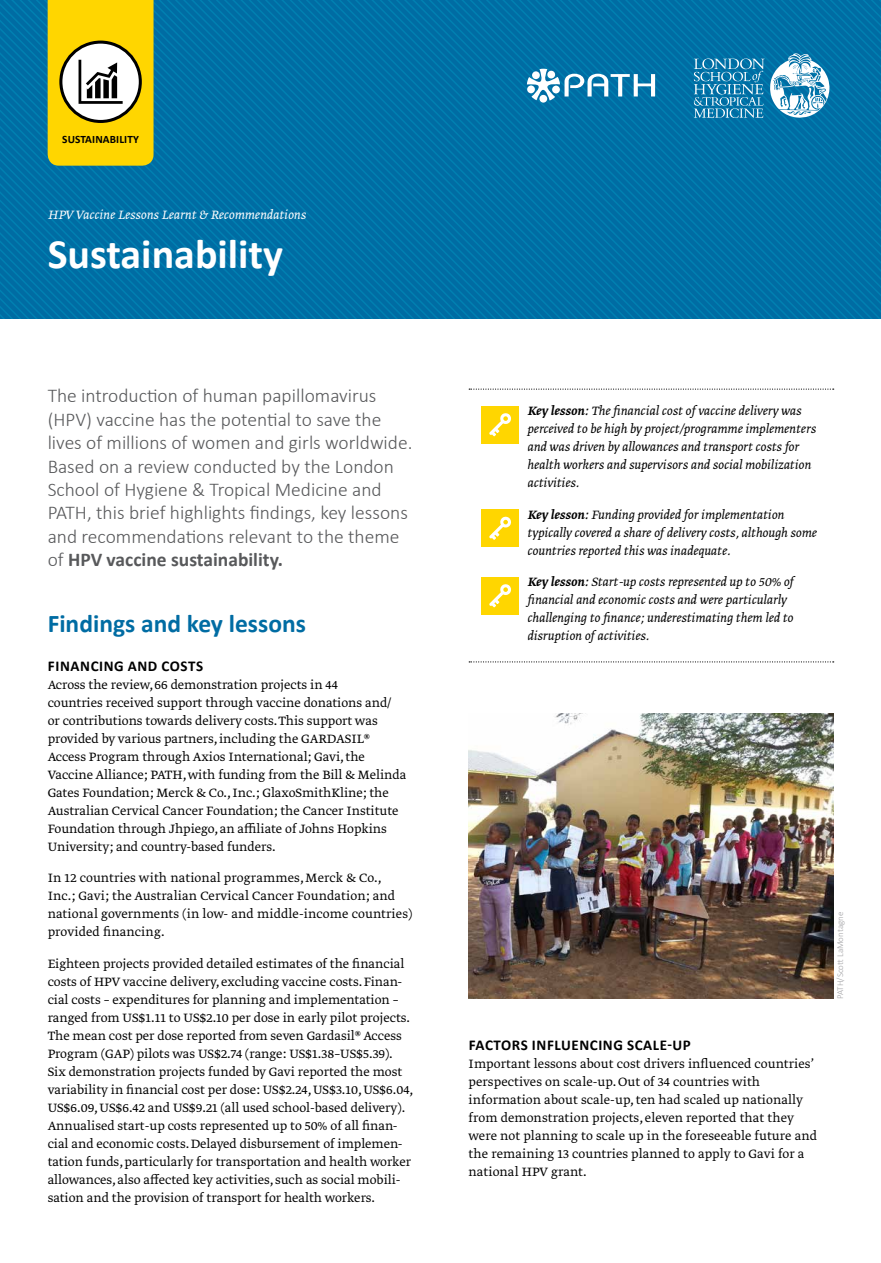
<style>
.page{position:relative;width:881px;height:1263px;background:#fff}
.page>*{position:absolute;margin:0;border:0;box-sizing:border-box;transform-origin:0 0}
.t1{font:700 42px "Calibri";color:#fff}
.t2{font:700 25.5px "Calibri";color:#006ca3}
.t3{font:300 19.5px/23.4px "Calibri";color:#58595b}
.t4{font:700 15px "Calibri";letter-spacing:.04em;color:#000}
.t5{font:300 14.25px/18px "Greta Text Pro";color:#000}
.t6{font:italic 300 14.25px/18px "Greta Text Pro";color:#000}
.t7{font:italic 300 14.25px "Greta Text Pro";color:#fff}
.t8{font:700 11.25px "Calibri";letter-spacing:.01em;color:#000}
.t9{font:300 9px "Calibri";color:#a1a1a4}
.s1{font-weight:700}
.s2{font-weight:500}
</style>
<div class="page">
<svg style="left:154px;top:0;width:9px;height:319px;background:#0070a6"></svg>
<svg style="left:163px;top:0;width:8px;height:319px;background:#0070a6"></svg>
<svg style="left:171px;top:0;width:8px;height:319px;background:#0070a6"></svg>
<svg style="left:179px;top:0;width:8px;height:319px;background:#0070a6"></svg>
<svg style="left:187px;top:0;width:8px;height:319px;background:#0070a6"></svg>
<svg style="left:195px;top:0;width:8px;height:319px;background:#0070a6"></svg>
<svg style="left:203px;top:0;width:9px;height:319px;background:#0070a6"></svg>
<svg style="left:212px;top:0;width:8px;height:319px;background:#0070a6"></svg>
<svg style="left:220px;top:0;width:8px;height:319px;background:#0070a6"></svg>
<svg style="left:228px;top:0;width:8px;height:319px;background:#0070a6"></svg>
<svg style="left:236px;top:0;width:8px;height:319px;background:#0070a6"></svg>
<svg style="left:244px;top:0;width:9px;height:319px;background:#0070a6"></svg>
<svg style="left:253px;top:0;width:8px;height:319px;background:#0070a6"></svg>
<svg style="left:261px;top:0;width:8px;height:319px;background:#0070a6"></svg>
<svg style="left:269px;top:0;width:8px;height:319px;background:#0070a6"></svg>
<svg style="left:277px;top:0;width:8px;height:319px;background:#0070a6"></svg>
<svg style="left:285px;top:0;width:8px;height:319px;background:#0070a6"></svg>
<svg style="left:293px;top:0;width:9px;height:319px;background:#0070a6"></svg>
<svg style="left:302px;top:0;width:8px;height:319px;background:#0070a6"></svg>
<svg style="left:310px;top:0;width:8px;height:319px;background:#0070a6"></svg>
<svg style="left:318px;top:0;width:8px;height:319px;background:#0070a6"></svg>
<svg style="left:326px;top:0;width:8px;height:319px;background:#0070a6"></svg>
<svg style="left:334px;top:0;width:8px;height:319px;background:#0070a6"></svg>
<svg style="left:342px;top:0;width:9px;height:319px;background:#0070a6"></svg>
<svg style="left:351px;top:0;width:8px;height:319px;background:#0070a6"></svg>
<svg style="left:359px;top:0;width:8px;height:319px;background:#0070a6"></svg>
<svg style="left:367px;top:0;width:8px;height:319px;background:#0070a6"></svg>
<svg style="left:375px;top:0;width:8px;height:319px;background:#0070a6"></svg>
<svg style="left:383px;top:0;width:9px;height:319px;background:#0070a6"></svg>
<svg style="left:392px;top:0;width:8px;height:319px;background:#0070a6"></svg>
<svg style="left:400px;top:0;width:8px;height:319px;background:#0070a6"></svg>
<svg style="left:408px;top:0;width:8px;height:319px;background:#0070a6"></svg>
<svg style="left:416px;top:0;width:8px;height:319px;background:#0070a6"></svg>
<svg style="left:424px;top:0;width:8px;height:319px;background:#0070a6"></svg>
<svg style="left:432px;top:0;width:9px;height:319px;background:#0070a6"></svg>
<svg style="left:441px;top:0;width:8px;height:319px;background:#0070a6"></svg>
<svg style="left:449px;top:0;width:8px;height:319px;background:#0070a6"></svg>
<svg style="left:457px;top:0;width:8px;height:319px;background:#0070a6"></svg>
<svg style="left:465px;top:0;width:8px;height:319px;background:#0070a6"></svg>
<svg style="left:473px;top:0;width:9px;height:319px;background:#0070a6"></svg>
<svg style="left:482px;top:0;width:8px;height:319px;background:#0070a6"></svg>
<svg style="left:490px;top:0;width:8px;height:319px;background:#0070a6"></svg>
<svg style="left:498px;top:0;width:8px;height:319px;background:#0070a6"></svg>
<svg style="left:506px;top:0;width:8px;height:319px;background:#0070a6"></svg>
<svg style="left:514px;top:0;width:8px;height:319px;background:#0070a6"></svg>
<svg style="left:522px;top:0;width:9px;height:319px;background:#0070a6"></svg>
<svg style="left:531px;top:0;width:8px;height:319px;background:#0070a6"></svg>
<svg style="left:539px;top:0;width:8px;height:319px;background:#0071a6"></svg>
<svg style="left:547px;top:0;width:8px;height:319px;background:#0070a6"></svg>
<svg style="left:555px;top:0;width:8px;height:319px;background:#0070a6"></svg>
<svg style="left:563px;top:0;width:8px;height:319px;background:#0070a6"></svg>
<svg style="left:571px;top:0;width:9px;height:319px;background:#0070a6"></svg>
<svg style="left:580px;top:0;width:8px;height:319px;background:#0070a6"></svg>
<svg style="left:588px;top:0;width:8px;height:319px;background:#0070a6"></svg>
<svg style="left:596px;top:0;width:8px;height:319px;background:#0070a6"></svg>
<svg style="left:604px;top:0;width:8px;height:319px;background:#0070a6"></svg>
<svg style="left:612px;top:0;width:9px;height:319px;background:#0070a6"></svg>
<svg style="left:621px;top:0;width:8px;height:319px;background:#0070a6"></svg>
<svg style="left:629px;top:0;width:8px;height:319px;background:#0070a6"></svg>
<svg style="left:637px;top:0;width:8px;height:319px;background:#0070a6"></svg>
<svg style="left:645px;top:0;width:8px;height:319px;background:#0070a6"></svg>
<svg style="left:653px;top:0;width:8px;height:319px;background:#0272a7"></svg>
<svg style="left:661px;top:0;width:9px;height:319px;background:#0070a6"></svg>
<svg style="left:670px;top:0;width:8px;height:319px;background:#0070a6"></svg>
<svg style="left:678px;top:0;width:8px;height:319px;background:#0070a6"></svg>
<svg style="left:686px;top:0;width:7px;height:319px;background:#0070a6"></svg>
<svg style="left:693px;top:0;width:187px;height:319px;background:#0b77aa"></svg>
<svg style="left:526px;top:69px;width:128px;height:32px"></svg>
<svg style="left:469px;top:389px;width:364px;height:1px"></svg>
<svg style="left:469px;top:661px;width:364px;height:1px"></svg>
<div style="left:481px;top:406px;width:38px;height:38px;background:#ffd600"></div>
<svg style="left:489px;top:413px;width:22px;height:23px"></svg>
<div style="left:481px;top:509px;width:38px;height:38px;background:#ffd600"></div>
<svg style="left:489px;top:516px;width:22px;height:24px"></svg>
<div style="left:481px;top:577px;width:38px;height:38px;background:#ffd600"></div>
<svg style="left:489px;top:584px;width:22px;height:23px"></svg>
<img style="left:468px;top:713px;width:365px;height:286px">
<svg style="left:0;top:0;width:153px;height:319px;background:#52917f"></svg>
<p class="t8" style="left:62px;top:132px;width:78px">SUSTAINABILITY</p>
<p class="t7" style="left:48px;top:206px;width:260px">HPV Vaccine Lessons Learnt &amp; Recommendations</p>
<h1 class="t1" style="left:48px;top:227px;width:237px">Sustainability</h1>
<p class="t3" style="left:48px;top:384px;width:366px">The introduction of human papillomavirus (HPV) vaccine has the potential to save the lives of millions of women and girls worldwide.<br>Based on a review conducted by the London School of Hygiene &amp; Tropical Medicine and PATH, this brief highlights findings, key lessons and recommendations relevant to the theme of <span class="s1">HPV vaccine sustainability.</span></p>
<h2 class="t2" style="left:48px;top:607px;width:260px">Findings and key lessons</h2>
<p class="t4" style="left:48px;top:656px;width:157px">FINANCING AND COSTS</p>
<p class="t5" style="left:48px;top:676px;width:360px">Across the review, 66 demonstration projects in 44<br>countries received support through vaccine donations and/ or contributions towards delivery costs. This support was provided by various partners, including the GARDASIL® Access Program through Axios International; Gavi, the Vaccine Alliance; PATH, with funding from the Bill &amp; Melinda Gates Foundation; Merck &amp; Co., Inc.; GlaxoSmithKline; the Australian Cervical Cancer Foundation; the Cancer Institute Foundation through Jhpiego, an affiliate of Johns Hopkins University; and country-based funders.</p>
<p class="t5" style="left:48px;top:869px;width:366px">In 12 countries with national programmes, Merck &amp; Co., Inc.; Gavi; the Australian Cervical Cancer Foundation; and national governments (in low- and middle-income countries) provided financing.</p>
<p class="t5" style="left:48px;top:955px;width:367px">Eighteen projects provided detailed estimates of the financial costs of HPV vaccine delivery, excluding vaccine costs. Finan&shy;cial costs – expenditures for planning and implementation – ranged from US$1.11 to US$2.10 per dose in early pilot projects.<br>The mean cost per dose reported from seven Gardasil® Access Program (GAP) pilots was US$2.74 (range: US$1.38–US$5.39).<br>Six demonstration projects funded by Gavi reported the most variability in financial cost per dose: US$2.24, US$3.10, US$6.04, US$6.09, US$6.42 and US$9.21 (all used school-based delivery).<br>Annualised start-up costs represented up to 50% of all finan&shy;cial and economic costs. Delayed disbursement of implemen&shy;tation funds, particularly for transportation and health worker allowances, also affected key activities, such as social mobili&shy;sation and the provision of transport for health workers.</p>
<p class="t6" style="left:527px;top:402px;width:290px"><span class="s2">Key lesson:</span> The financial cost of vaccine delivery was perceived to be high by project/programme implementers and was driven by allowances and transport costs for health workers and supervisors and social mobilization activities.</p>
<p class="t6" style="left:527px;top:506px;width:291px"><span class="s2">Key lesson:</span> Funding provided for implementation typically covered a share of delivery costs, although some countries reported this was inadequate.</p>
<p class="t6" style="left:527px;top:573px;width:268px"><span class="s2">Key lesson:</span> Start-up costs represented up to 50% of financial and economic costs and were particularly challenging to finance; underestimating them led to disruption of activities.</p>
<p class="t4" style="left:468px;top:1036px;width:223px">FACTORS INFLUENCING SCALE-UP</p>
<p class="t5" style="left:468px;top:1056px;width:350px">Important lessons about cost drivers influenced countries’ perspectives on scale-up. Out of 34 countries with information about scale-up, ten had scaled up nationally from demonstration projects, eleven reported that they were not planning to scale up in the foreseeable future and the remaining 13 countries planned to apply to Gavi for a national HPV grant.</p>
<p class="t9" style="left:834px;top:999px;width:88px;rotate:-90deg">PATH/Scott LaMontagne</p>
</div>
